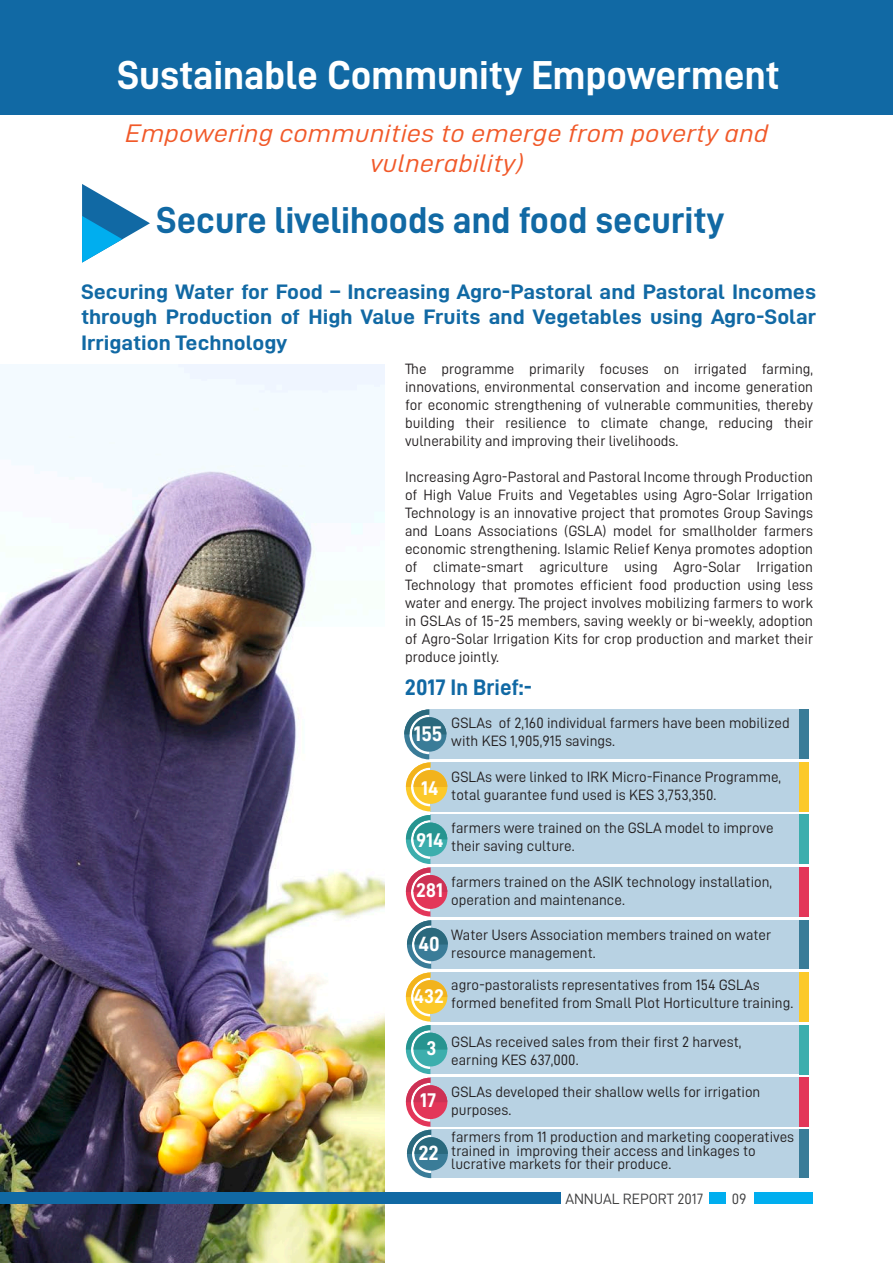
<style>
.page{position:relative;width:893px;height:1263px;background:#fff}
.page>*{position:absolute;margin:0;border:0;box-sizing:border-box;transform-origin:0 0}
.t1{font:40.5px "D DIN Bold";color:#fff}
.t2{font:37.5px "D DIN Bold";color:#1169a4}
.t3{font:25.5px/30.6px "D DIN Italic";color:#f15929;text-align:center;scale:1.11 1}
.t4{font:22.5px "D DIN Bold";color:#1169a4}
.t5{font:21.3px "D DIN Bold";color:#fff}
.t6{font:21px/25.2px "D DIN Bold";color:#1169a4;text-align:justify;scale:1.11 1}
.t7{font:20.7px "D DIN Bold";color:#fff}
.t8{font:19.8px "D DIN Bold";color:#fff}
.t9{font:15px/18px "D DIN";color:#231f20}
.t10{font:15px "D DIN";color:#3e3e3f}
</style>
<div class="page">
<img style="left:0;top:364px;width:384px;height:899px">
<svg style="left:82px;top:184px;width:68px;height:79px"></svg>
<div style="left:0;top:0;width:893px;height:114px;background:#1169a4"></div>
<div style="left:429px;top:709px;width:370px;height:50px;background:#b8d2e3"></div>
<div style="left:799px;top:709px;width:9px;height:50px;background:#3a7c98"></div>
<div style="left:431px;top:920px;width:368px;height:49px;background:#b8d2e3"></div>
<div style="left:799px;top:920px;width:9px;height:49px;background:#3a7c98"></div>
<div style="left:431px;top:1130px;width:368px;height:48px;background:#b8d2e3"></div>
<div style="left:799px;top:1130px;width:9px;height:48px;background:#3a7c98"></div>
<div style="left:430px;top:762px;width:369px;height:49px;background:#b8d2e3"></div>
<div style="left:799px;top:762px;width:9px;height:49px;background:#fcc929"></div>
<div style="left:430px;top:972px;width:369px;height:49px;background:#b8d2e3"></div>
<div style="left:799px;top:972px;width:9px;height:49px;background:#fcc929"></div>
<div style="left:430px;top:815px;width:369px;height:49px;background:#b8d2e3"></div>
<div style="left:799px;top:815px;width:9px;height:49px;background:#3caead"></div>
<div style="left:430px;top:867px;width:369px;height:49px;background:#b8d2e3"></div>
<div style="left:799px;top:867px;width:9px;height:49px;background:#e33659"></div>
<div style="left:430px;top:1025px;width:369px;height:48px;background:#b8d2e3"></div>
<div style="left:799px;top:1025px;width:9px;height:49px;background:#3caead"></div>
<div style="left:430px;top:1077px;width:369px;height:50px;background:#b8d2e3"></div>
<svg style="left:404px;top:709px;width:44px;height:469px"></svg>
<div style="left:799px;top:1078px;width:9px;height:49px;background:#e33659"></div>
<div style="left:710px;top:1192px;width:16px;height:12px;background:#00aeef"></div>
<div style="left:754px;top:1192px;width:59px;height:12px;background:#00aeef"></div>
<div style="left:0;top:1192px;width:560px;height:12px;background:#1169a4"></div>
<h1 class="t1" style="left:117px;top:52px;width:664px">Sustainable Community Empowerment</h1>
<h3 class="t3" style="left:125px;top:117px;width:581px">Empowering communities to emerge from poverty and vulnerability)</h3>
<h2 class="t2" style="left:156px;top:199px;width:570px">Secure livelihoods and food security</h2>
<h3 class="t6" style="left:81px;top:279px;width:664px">Securing Water for Food – Increasing Agro-Pastoral and Pastoral Incomes through Production of High Value Fruits and Vegetables using Agro-Solar Irrigation Technology</h3>
<p class="t9" style="left:405px;top:359px;width:410px;text-align:justify">The programme primarily focuses on irrigated farming, innovations, environmental conservation and income generation for economic strengthening of vulnerable communities, thereby building their resilience to climate change, reducing their vulnerability and improving their livelihoods.</p>
<p class="t9" style="left:405px;top:467px;width:410px;text-align:justify">Increasing Agro-Pastoral and Pastoral Income through Production of High Value Fruits and Vegetables using Agro-Solar Irrigation Technology is an innovative project that promotes Group Savings and Loans Associations (GSLA) model for smallholder farmers economic strengthening. Islamic Relief Kenya promotes adoption of climate-smart agriculture using Agro-Solar Irrigation Technology that promotes efficient food production using less water and energy. The project involves mobilizing farmers to work in GSLAs of 15-25 members, saving weekly or bi-weekly, adoption of Agro-Solar Irrigation Kits for crop production and market their produce jointly.</p>
<h3 class="t4" style="left:405px;top:675px;width:128px">2017 In Brief:-</h3>
<p class="t9" style="left:451px;top:714px;width:340px">GSLAs of 2,160 individual farmers have been mobilized with KES 1,905,915 savings.</p>
<h3 class="t5" style="left:414px;top:722px;width:30px">155</h3>
<h3 class="t8" style="left:421px;top:777px;width:19px">14</h3>
<p class="t9" style="left:451px;top:767px;width:331px">GSLAs were linked to IRK Micro-Finance Programme, total guarantee fund used is KES 3,753,350.</p>
<h3 class="t8" style="left:416px;top:829px;width:29px">914</h3>
<p class="t9" style="left:451px;top:818px;width:324px">farmers were trained on the GSLA model to improve their saving culture.</p>
<h3 class="t8" style="left:416px;top:879px;width:29px">281</h3>
<p class="t9" style="left:451px;top:872px;width:322px">farmers trained on the ASIK technology installation, operation and maintenance.</p>
<h3 class="t7" style="left:418px;top:932px;width:23px">40</h3>
<p class="t9" style="left:451px;top:926px;width:321px">Water Users Association members trained on water resource management.</p>
<h3 class="t8" style="left:414px;top:985px;width:32px">432</h3>
<p class="t9" style="left:451px;top:976px;width:344px">agro-pastoralists representatives from 154 GSLAs formed benefited from Small Plot Horticulture training.</p>
<p class="t9" style="left:451px;top:1033px;width:292px">GSLAs received sales from their first 2 harvest, earning KES 637,000.</p>
<h3 class="t8" style="left:426px;top:1037px;width:12px">3</h3>
<h3 class="t8" style="left:420px;top:1089px;width:17px">17</h3>
<p class="t9" style="left:451px;top:1082px;width:311px">GSLAs developed their shallow wells for irrigation purposes.</p>
<h3 class="t7" style="left:418px;top:1141px;width:22px">22</h3>
<p class="t9" style="left:451px;top:1130px;width:344px;line-height:13.5px">farmers from 11 production and marketing cooperatives trained in improving their access and linkages to lucrative markets for their produce.</p>
<p class="t10" style="left:565px;top:1191px;width:139px">ANNUAL REPORT 2017</p>
<p class="t10" style="left:732px;top:1191px;width:16px">09</p>
</div>
